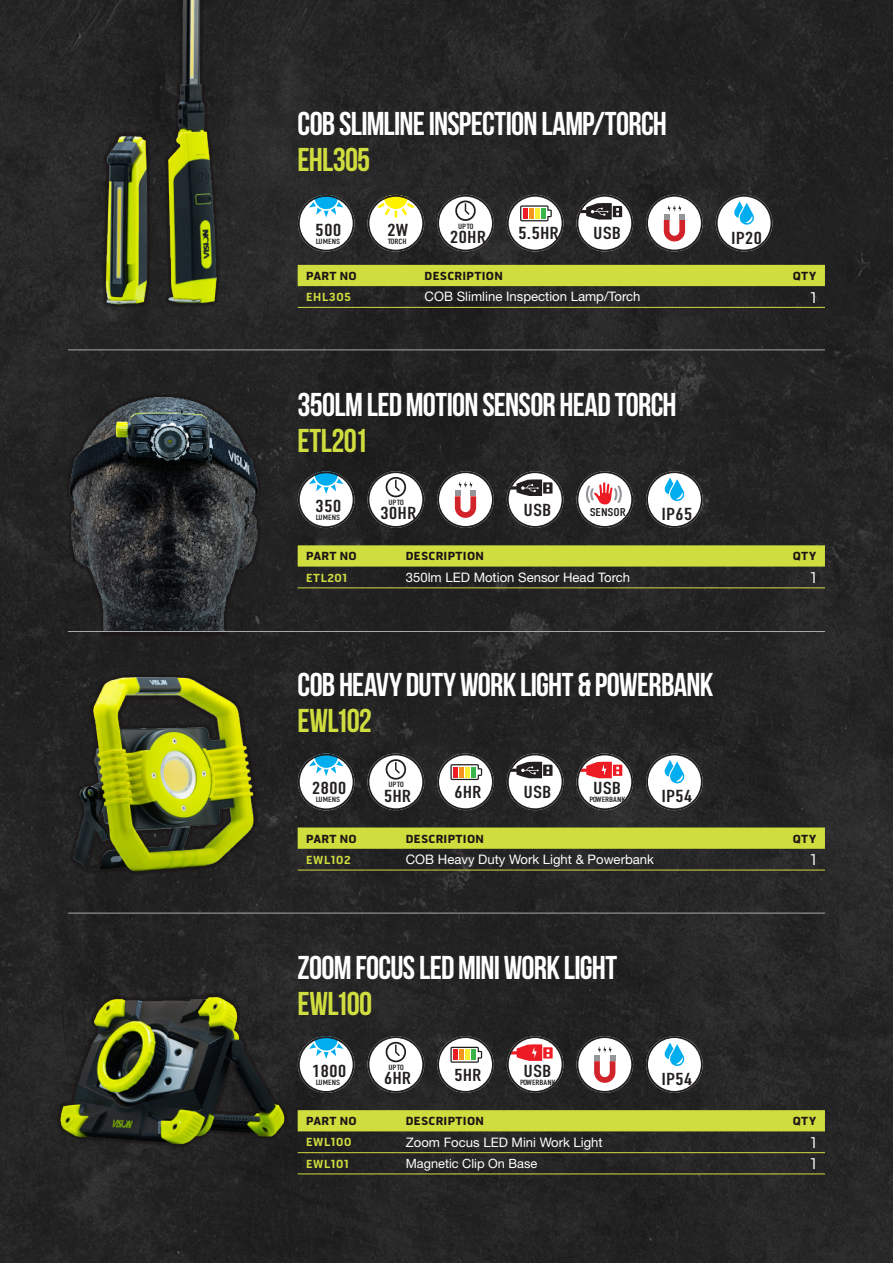
<style>
.page{position:relative;width:893px;height:1263px;background:#252425}
.page>*{position:absolute;margin:0;border:0;box-sizing:border-box;transform-origin:0 0}
.t1{font:33px "Bebas Neue";letter-spacing:-.025em;color:#fff}
.t2{font:33px "Bebas Neue";letter-spacing:-.025em;color:#d0dd3f}
.t3{font:17.4px "DIN Condensed";color:#231f20;scale:1.2 1}
.t4{font:15.9px "Pill Gothic 600 mg";color:#fff}
.t5{font:13.05px "Helvetica Neue LT Std";color:#fff}
.t6{font:12.75px "Helvetica Neue LT Std";color:#fff}
.Body_Dark__Table{font:900 12px "Pill Gothic 600 mg";letter-spacing:.025em;color:#1a1415}
.Bold_Yellow__Table{font:700 12px "Pill Gothic 600 mg";letter-spacing:.05em;color:#d0dd3f}
.t7{font:11.4px "DIN Condensed";color:#231f20;scale:1.2 1}
.t8{font:7.5px "DIN Condensed";color:#231f20;scale:1.2 1}
</style>
<div class="page">
<img style="left:58px;top:997px;width:228px;height:149px">
<img style="left:65px;top:393px;width:197px;height:238px">
<svg style="left:298px;top:545px;width:527px;height:22px;background:#cad63e"></svg>
<hr style="left:298px;top:587px;width:99px;height:1px;background:#d0dd3f">
<hr style="left:397px;top:587px;width:370px;height:1px;background:#d0dd3f">
<hr style="left:767px;top:587px;width:58px;height:1px;background:#d0dd3f">
<svg style="left:298px;top:827px;width:527px;height:22px;background:#cad63e"></svg>
<hr style="left:298px;top:870px;width:99px;height:1px;background:#d0dd3f">
<hr style="left:397px;top:870px;width:370px;height:1px;background:#d0dd3f">
<hr style="left:767px;top:870px;width:58px;height:1px;background:#d0dd3f">
<img style="left:72px;top:677px;width:184px;height:195px">
<div style="left:298px;top:1110px;width:527px;height:21px;background:#d0dd3f"></div>
<hr style="left:298px;top:1152px;width:99px;height:1px;background:#d0dd3f">
<hr style="left:397px;top:1152px;width:370px;height:1px;background:#d0dd3f">
<hr style="left:767px;top:1152px;width:58px;height:1px;background:#d0dd3f">
<hr style="left:298px;top:1173px;width:99px;height:1px;background:#d0dd3f">
<hr style="left:397px;top:1173px;width:370px;height:1px;background:#d0dd3f">
<hr style="left:767px;top:1173px;width:58px;height:1px;background:#d0dd3f">
<img style="left:164px;top:0;width:54px;height:305px">
<div style="left:298px;top:265px;width:527px;height:21px;background:#d0dd3f"></div>
<hr style="left:298px;top:307px;width:118px;height:1px;background:#d0dd3f">
<hr style="left:416px;top:307px;width:329px;height:1px;background:#d0dd3f">
<hr style="left:745px;top:307px;width:80px;height:1px;background:#d0dd3f">
<svg style="left:507px;top:471px;width:56px;height:57px"></svg>
<svg style="left:576px;top:471px;width:57px;height:57px"></svg>
<svg style="left:646px;top:471px;width:57px;height:57px"></svg>
<svg style="left:437px;top:471px;width:57px;height:57px"></svg>
<svg style="left:367px;top:471px;width:57px;height:57px"></svg>
<svg style="left:298px;top:471px;width:57px;height:57px"></svg>
<svg style="left:507px;top:753px;width:56px;height:57px"></svg>
<svg style="left:576px;top:753px;width:57px;height:57px"></svg>
<svg style="left:646px;top:753px;width:57px;height:57px"></svg>
<svg style="left:437px;top:753px;width:57px;height:57px"></svg>
<svg style="left:298px;top:754px;width:57px;height:56px"></svg>
<svg style="left:367px;top:753px;width:57px;height:57px"></svg>
<svg style="left:576px;top:195px;width:57px;height:56px"></svg>
<svg style="left:646px;top:195px;width:57px;height:56px"></svg>
<svg style="left:716px;top:195px;width:56px;height:56px"></svg>
<svg style="left:367px;top:195px;width:57px;height:57px"></svg>
<svg style="left:507px;top:195px;width:56px;height:56px"></svg>
<svg style="left:298px;top:195px;width:57px;height:57px"></svg>
<svg style="left:437px;top:195px;width:57px;height:56px"></svg>
<svg style="left:507px;top:1036px;width:56px;height:57px"></svg>
<svg style="left:576px;top:1036px;width:57px;height:57px"></svg>
<svg style="left:646px;top:1036px;width:57px;height:57px"></svg>
<svg style="left:298px;top:1036px;width:57px;height:57px"></svg>
<svg style="left:367px;top:1036px;width:57px;height:57px"></svg>
<svg style="left:437px;top:1036px;width:57px;height:57px"></svg>
<img style="left:103px;top:133px;width:48px;height:172px">
<hr style="left:68px;top:350px;width:757px;height:1px;background:#a8a9ad">
<hr style="left:68px;top:631px;width:757px;height:1px;background:#a8a9ad">
<hr style="left:68px;top:913px;width:757px;height:1px;background:#a8a9ad">
<h3 class="t1" style="left:298px;top:105px;width:371px">COB SLIMLINE INSPECTION LAMP/TORCH</h3>
<h3 class="t2" style="left:298px;top:141px;width:74px">EHL305</h3>
<p class="t3" style="left:315px;top:220px;width:23px">500</p>
<p class="t3" style="left:518px;top:224px;width:35px">5.5HR</p>
<p class="t8" style="left:316px;top:237px;width:22px">LUMENS</p>
<p class="t3" style="left:450px;top:227px;width:32px">20HR</p>
<p class="t3" style="left:387px;top:220px;width:19px">2W</p>
<p class="t8" style="left:388px;top:237px;width:17px">TORCH</p>
<p class="t8" style="left:458px;top:222px;width:14px">UP TO</p>
<p class="t3" style="left:593px;top:224px;width:25px">USB</p>
<p class="t3" style="left:731px;top:228px;width:27px">IP20</p>
<p class="Body_Dark__Table" style="left:306px;top:269px;width:52px">PART NO</p>
<p class="Body_Dark__Table" style="left:425px;top:269px;width:80px">DESCRIPTION</p>
<p class="Body_Dark__Table" style="left:793px;top:269px;width:25px">QTY</p>
<p class="Bold_Yellow__Table" style="left:306px;top:290px;width:46px">EHL305</p>
<p class="t5" style="left:425px;top:289px;width:217px">COB Slimline Inspection Lamp/Torch</p>
<p class="t4" style="left:810px;top:288px;width:7px">1</p>
<h3 class="t1" style="left:298px;top:386px;width:381px">350LM LED MOTION SENSOR HEAD TORCH</h3>
<h3 class="t2" style="left:298px;top:422px;width:72px">ETL201</h3>
<p class="t3" style="left:315px;top:496px;width:23px">350</p>
<p class="t8" style="left:316px;top:513px;width:22px">LUMENS</p>
<p class="t8" style="left:388px;top:498px;width:14px">UP TO</p>
<p class="t3" style="left:523px;top:500px;width:25px">USB</p>
<p class="t7" style="left:590px;top:506px;width:32px">SENSOR</p>
<p class="t3" style="left:380px;top:504px;width:32px">30HR</p>
<p class="t3" style="left:661px;top:504px;width:27px">IP65</p>
<p class="Body_Dark__Table" style="left:306px;top:549px;width:52px">PART NO</p>
<p class="Body_Dark__Table" style="left:406px;top:549px;width:80px">DESCRIPTION</p>
<p class="Body_Dark__Table" style="left:793px;top:549px;width:25px">QTY</p>
<p class="Bold_Yellow__Table" style="left:306px;top:570px;width:43px">ETL201</p>
<p class="t5" style="left:406px;top:569px;width:226px">350lm LED Motion Sensor Head Torch</p>
<p class="t4" style="left:810px;top:568px;width:7px">1</p>
<h3 class="t1" style="left:298px;top:667px;width:417px">COB HEAVY DUTY WORK LIGHT &amp; POWERBANK</h3>
<h3 class="t2" style="left:298px;top:703px;width:76px">EWL102</h3>
<p class="t3" style="left:312px;top:779px;width:31px">2800</p>
<p class="t3" style="left:454px;top:782px;width:24px">6HR</p>
<p class="t8" style="left:316px;top:796px;width:22px">LUMENS</p>
<p class="t3" style="left:384px;top:786px;width:24px">5HR</p>
<p class="t8" style="left:388px;top:781px;width:14px">UP TO</p>
<p class="t3" style="left:523px;top:782px;width:25px">USB</p>
<p class="t3" style="left:593px;top:779px;width:25px">USB</p>
<p class="t8" style="left:590px;top:795px;width:32px">POWERBANK</p>
<p class="t3" style="left:661px;top:787px;width:27px">IP54</p>
<p class="Body_Dark__Table" style="left:306px;top:831px;width:52px">PART NO</p>
<p class="Body_Dark__Table" style="left:406px;top:831px;width:80px">DESCRIPTION</p>
<p class="Body_Dark__Table" style="left:793px;top:831px;width:25px">QTY</p>
<p class="Bold_Yellow__Table" style="left:306px;top:852px;width:46px">EWL102</p>
<p class="t5" style="left:406px;top:852px;width:250px">COB Heavy Duty Work Light &amp; Powerbank</p>
<p class="t4" style="left:810px;top:850px;width:7px">1</p>
<h3 class="t1" style="left:298px;top:949px;width:321px">ZOOM FOCUS LED MINI WORK LIGHT</h3>
<h3 class="t2" style="left:298px;top:985px;width:76px">EWL100</h3>
<p class="t3" style="left:312px;top:1061px;width:31px">1800</p>
<p class="t8" style="left:316px;top:1078px;width:22px">LUMENS</p>
<p class="t3" style="left:384px;top:1068px;width:24px">6HR</p>
<p class="t8" style="left:388px;top:1063px;width:14px">UP TO</p>
<p class="t3" style="left:454px;top:1065px;width:24px">5HR</p>
<p class="t3" style="left:523px;top:1061px;width:25px">USB</p>
<p class="t8" style="left:520px;top:1078px;width:32px">POWERBANK</p>
<p class="t3" style="left:661px;top:1069px;width:27px">IP54</p>
<p class="Body_Dark__Table" style="left:306px;top:1114px;width:52px">PART NO</p>
<p class="Body_Dark__Table" style="left:406px;top:1114px;width:80px">DESCRIPTION</p>
<p class="Body_Dark__Table" style="left:793px;top:1114px;width:25px">QTY</p>
<p class="Bold_Yellow__Table" style="left:306px;top:1135px;width:47px">EWL100</p>
<p class="t5" style="left:406px;top:1134px;width:198px">Zoom Focus LED Mini Work Light</p>
<p class="t4" style="left:810px;top:1133px;width:7px">1</p>
<p class="Bold_Yellow__Table" style="left:306px;top:1156px;width:44px">EWL101</p>
<p class="t6" style="left:406px;top:1156px;width:133px">Magnetic Clip On Base</p>
<p class="t4" style="left:810px;top:1154px;width:7px">1</p>
</div>
